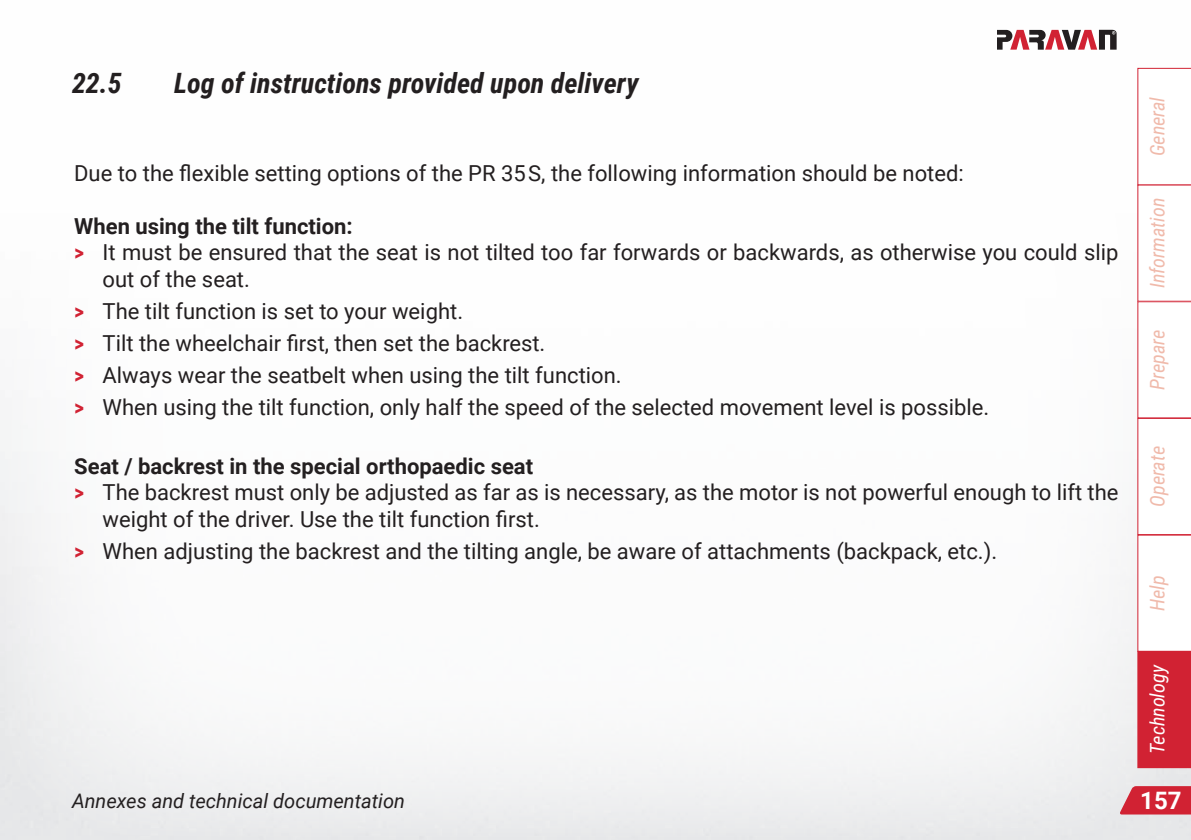
<style>
.page{position:relative;width:1191px;height:840px;background:#fff}
.page>*{position:absolute;margin:0;border:0;box-sizing:border-box;transform-origin:0 0}
.t1{font:italic 700 28px "Roboto Condensed";color:#231f20}
.t2{font:700 24px "Roboto";color:#fff}
.Text-Doku{font:22px/26.4px "Roboto";color:#231f20}
.Text-Doku__fett_ZÜ{font:700 22px "Roboto";color:#231f20}
.t3{font:italic 20px "Roboto Condensed";color:#f0baab}
.t4{font:italic 20px "Roboto";color:#231f20}
.t5{font:italic 20px "Roboto Condensed";color:#fff}
.s1{font-family:"Roboto Condensed";font-weight:700;color:#d12233}
</style>
<div class="page">
<svg style="left:0;top:731px;width:1px;height:108px"></svg>
<svg style="left:1137px;top:68px;width:54px;height:699px"></svg>
<svg style="left:997px;top:30px;width:119px;height:20px"></svg>
<svg style="left:1119px;top:785px;width:72px;height:29px;background:#d43d4c"></svg>
<p class="t1" style="left:72px;top:63px;width:51px">22.5</p>
<p class="t1" style="left:174px;top:63px;width:466px">Log of instructions provided upon delivery</p>
<p class="Text-Doku" style="left:74px;top:159px;width:891px">Due to the flexible setting options of the PR 35 S, the following information should be noted:</p>
<p class="Text-Doku__fett_ZÜ" style="left:74px;top:210px;width:280px">When using the tilt function:</p>
<p class="Text-Doku" style="left:103px;top:238px;width:1017px;text-indent:-28px"><span class="s1">&gt;</span> It must be ensured that the seat is not tilted too far forwards or backwards, as otherwise you could slip out of the seat.</p>
<p class="Text-Doku" style="left:74px;top:297px;width:390px"><span class="s1">&gt;</span> The tilt function is set to your weight.</p>
<p class="Text-Doku" style="left:74px;top:329px;width:473px"><span class="s1">&gt;</span> Tilt the wheelchair first, then set the backrest.</p>
<p class="Text-Doku" style="left:74px;top:361px;width:549px"><span class="s1">&gt;</span> Always wear the seatbelt when using the tilt function.</p>
<p class="Text-Doku" style="left:74px;top:393px;width:916px"><span class="s1">&gt;</span> When using the tilt function, only half the speed of the selected movement level is possible.</p>
<p class="Text-Doku__fett_ZÜ" style="left:74px;top:450px;width:460px">Seat / backrest in the special orthopaedic seat</p>
<p class="Text-Doku" style="left:103px;top:478px;width:1017px;text-indent:-28px"><span class="s1">&gt;</span> The backrest must only be adjusted as far as is necessary, as the motor is not powerful enough to lift the weight of the driver. Use the tilt function first.</p>
<p class="Text-Doku" style="left:74px;top:536px;width:924px"><span class="s1">&gt;</span> When adjusting the backrest and the tilting angle, be aware of attachments (backpack, etc.).</p>
<p class="t3" style="left:1143px;top:156px;width:61px;rotate:-90deg">General</p>
<p class="t3" style="left:1143px;top:288px;width:92px;rotate:-90deg">Information</p>
<p class="t3" style="left:1143px;top:389px;width:61px;rotate:-90deg">Prepare</p>
<p class="t3" style="left:1143px;top:506px;width:62px;rotate:-90deg">Operate</p>
<p class="t3" style="left:1143px;top:610px;width:37px;rotate:-90deg">Help</p>
<p class="t5" style="left:1143px;top:753px;width:91px;rotate:-90deg">Technology</p>
<p class="t4" style="left:72px;top:786px;width:334px">Annexes and technical documentation</p>
<p class="t2" style="left:1140px;top:783px;width:43px">157</p>
</div>
